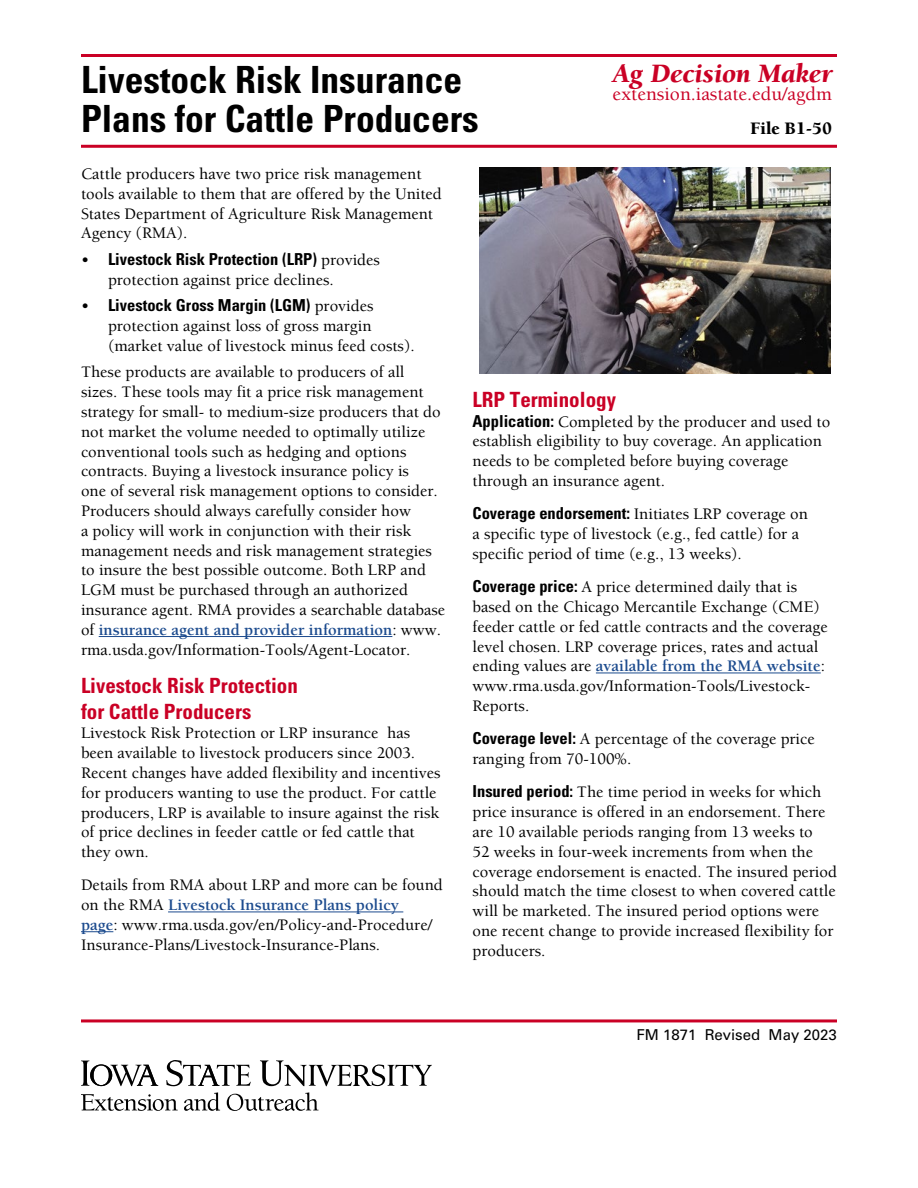
<style>
.page{position:relative;width:918px;height:1188px;background:#fff}
.page>*{position:absolute;margin:0;border:0;box-sizing:border-box;transform-origin:0 0}
.H1_Title{font:700 condensed 37.5px/39px "Univers LT Std";color:#000}
.t1{font:italic 900 27.3px "Berkeley Std";color:#ca0025}
.H2_Heading{font:700 condensed 21px/25.2px "Univers LT Std";color:#ca0025}
.t2{font:500 19.5px "Berkeley Std";color:#ca0025}
.t3{font:900 18px "Berkeley Std";color:#000}
.Text_11_pt{font:500 16.5px/19.8px "Berkeley Std";color:#000}
.Text_11_pt_definitio{font:500 16.5px/19.8px "Berkeley Std";color:#000}
.t4{font:15px "Univers LT Std";color:#000}
.s1{font-family:"Univers LT Std";font-weight:700;font-stretch:condensed}
.s2{font-weight:700;color:#1c4b8e}
</style>
<div class="page">
<svg style="left:81px;top:1060px;width:351px;height:51px"></svg>
<hr style="left:81px;top:1019px;width:756px;height:3px;background:#ca0025">
<hr style="left:81px;top:145px;width:756px;height:3px;background:#ca0025">
<hr style="left:81px;top:54px;width:756px;height:3px;background:#ca0025">
<img style="left:479px;top:167px;width:351px;height:207px">
<hr style="left:596px;top:673px;width:225px;height:1px;background:#1c4b8e">
<hr style="left:99px;top:636px;width:293px;height:1px;background:#1c4b8e">
<hr style="left:168px;top:912px;width:235px;height:1px;background:#1c4b8e">
<hr style="left:81px;top:931px;width:32px;height:1px;background:#1c4b8e">
<h1 class="H1_Title" style="left:81px;top:60px;width:399px">Livestock Risk Insurance<br>Plans for Cattle Producers</h1>
<h2 class="t1" style="left:613px;top:59px;width:221px">Ag Decision Maker</h2>
<p class="t2" style="left:612px;top:83px;width:221px">extension.iastate.edu/agdm</p>
<p class="t3" style="left:750px;top:118px;width:83px">File B1-50</p>
<p class="Text_11_pt" style="left:81px;top:164px;width:362px">Cattle producers have two price risk management tools available to them that are offered by the United States Department of Agriculture Risk Management Agency (RMA).</p>
<p class="Text_11_pt" style="left:108px;top:250px;width:273px;text-indent:-27px">• <span class="s1">Livestock Risk Protection (LRP)</span> provides protection against price declines.</p>
<p class="Text_11_pt" style="left:108px;top:297px;width:308px;text-indent:-27px">• <span class="s1">Livestock Gross Margin (LGM)</span> provides protection against loss of gross margin (market value of livestock minus feed costs).</p>
<p class="Text_11_pt" style="left:81px;top:363px;width:366px">These products are available to producers of all<br>sizes. These tools may fit a price risk management strategy for small- to medium-size producers that do not market the volume needed to optimally utilize conventional tools such as hedging and options contracts. Buying a livestock insurance policy is<br>one of several risk management options to consider.<br>Producers should always carefully consider how<br>a policy will work in conjunction with their risk management needs and risk management strategies to insure the best possible outcome. Both LRP and LGM must be purchased through an authorized insurance agent. RMA provides a searchable database of <span class="s2">insurance agent and provider information</span>: www. rma.usda.gov/Information-Tools/Agent-Locator.</p>
<h2 class="H2_Heading" style="left:81px;top:673px;width:218px">Livestock Risk Protection for Cattle Producers</h2>
<p class="Text_11_pt" style="left:81px;top:724px;width:361px">Livestock Risk Protection or LRP insurance has been available to livestock producers since 2003.<br>Recent changes have added flexibility and incentives for producers wanting to use the product. For cattle producers, LRP is available to insure against the risk of price declines in feeder cattle or fed cattle that they own.</p>
<p class="Text_11_pt" style="left:81px;top:876px;width:363px">Details from RMA about LRP and more can be found on the RMA <span class="s2">Livestock Insurance Plans policy<br>page</span>: www.rma.usda.gov/en/Policy-and-Procedure/ Insurance-Plans/Livestock-Insurance-Plans.</p>
<h2 class="H2_Heading" style="left:472px;top:387px;width:145px">LRP Terminology</h2>
<p class="Text_11_pt_definitio" style="left:472px;top:412px;width:359px"><span class="s1">Application:</span> Completed by the producer and used to establish eligibility to buy coverage. An application needs to be completed before buying coverage through an insurance agent.</p>
<p class="Text_11_pt_definitio" style="left:472px;top:504px;width:337px"><span class="s1">Coverage endorsement:</span> Initiates LRP coverage on a specific type of livestock (e.g., fed cattle) for a specific period of time (e.g., 13 weeks).</p>
<p class="Text_11_pt_definitio" style="left:472px;top:577px;width:357px"><span class="s1">Coverage price:</span> A price determined daily that is based on the Chicago Mercantile Exchange (CME) feeder cattle or fed cattle contracts and the coverage level chosen. LRP coverage prices, rates and actual ending values are <span class="s2">available from the RMA website</span>: www.rma.usda.gov/Information-Tools/Livestock-Reports.</p>
<p class="Text_11_pt_definitio" style="left:472px;top:729px;width:344px"><span class="s1">Coverage level:</span> A percentage of the coverage price ranging from 70-100%.</p>
<p class="Text_11_pt_definitio" style="left:472px;top:783px;width:366px"><span class="s1">Insured period:</span> The time period in weeks for which price insurance is offered in an endorsement. There are 10 available periods ranging from 13 weeks to<br>52 weeks in four-week increments from when the coverage endorsement is enacted. The insured period should match the time closest to when covered cattle will be marketed. The insured period options were one recent change to provide increased flexibility for producers.</p>
<p class="t4" style="left:637px;top:1026px;width:202px">FM 1871 Revised May 2023</p>
</div>
